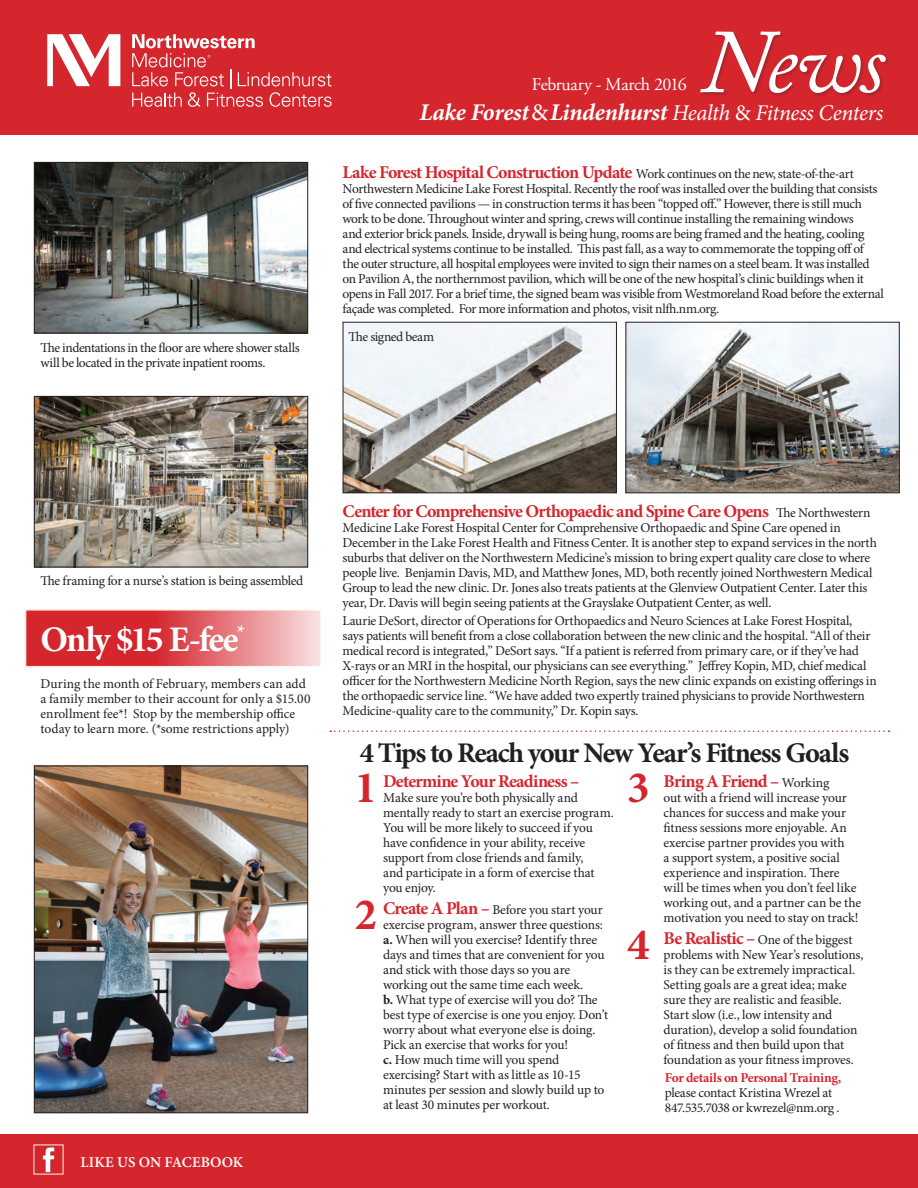
<style>
.page{position:relative;width:918px;height:1188px;background:#fff}
.page>*{position:absolute;margin:0;border:0;box-sizing:border-box;transform-origin:0 0}
.t1{font:italic 90px "Adobe Caslon Pro";color:#fff}
.t2{font:700 45px "Minion Pro";color:#d5262e}
.t3{font:700 36px "Minion Pro";letter-spacing:-.05em;color:#fff}
.t4{font:700 28.5px "Minion Pro";letter-spacing:-.045em;color:#231f20}
.t5{font:italic 700 24px "Minion Pro";letter-spacing:-.015em;color:#fff}
.t6{font:700 18px "Minion Pro";letter-spacing:-.045em;color:#d5262e}
.t7{font:18px "Adobe Garamond Pro";letter-spacing:-.02em;color:#fff}
.t8{font:600 15px "Minion Pro";letter-spacing:.005em;color:#fff}
.t9{font:13.5px/15px "Minion Pro";letter-spacing:-.02em;color:#231f20}
.t10{font:700 13.5px "Minion Pro";letter-spacing:-.02em;color:#d5262e}
.s1{font-weight:500;font-style:normal}
.s2{font-weight:400;font-size:22.5px}
.s3{font-weight:400;font-style:normal;font-size:22.5px}
.s4{font-weight:700;font-size:18px;color:#d5262e}
.s5{font-weight:400;font-size:13.5px;color:#231f20}
.s6{font-weight:700}
</style>
<div class="page">
<div style="left:0;top:0;width:918px;height:135px;background:#d5262e"></div>
<div style="left:0;top:1134px;width:918px;height:54px;background:#d5262e"></div>
<svg style="left:25px;top:609px;width:296px;height:58px;background:#e06368"></svg>
<div style="left:700px;top:31px;width:190px;height:66px;background:#231f20;opacity:.27"></div>
<img style="left:42px;top:1147px;width:13px;height:26px">
<svg style="left:330px;top:730px;width:560px;height:2px"></svg>
<svg style="left:47px;top:34px;width:73px;height:52px"></svg>
<svg style="left:132px;top:34px;width:200px;height:73px"></svg>
<img style="left:36px;top:768px;width:270px;height:343px">
<div style="left:34px;top:766px;width:274px;height:347px;border:1px solid #231f20"></div>
<img style="left:36px;top:164px;width:270px;height:167px">
<div style="left:34px;top:162px;width:274px;height:171px;border:1px solid #231f20"></div>
<img style="left:36px;top:398px;width:270px;height:167px">
<div style="left:34px;top:396px;width:274px;height:171px;border:1px solid #231f20"></div>
<img style="left:345px;top:324px;width:270px;height:167px">
<div style="left:343px;top:322px;width:274px;height:171px;border:1px solid #231f20"></div>
<img style="left:628px;top:324px;width:270px;height:167px">
<div style="left:626px;top:322px;width:274px;height:171px;border:1px solid #231f20"></div>
<p class="t9" style="left:40px;top:340px;width:261px">The indentations in the floor are where shower stalls will be located in the private inpatient rooms.</p>
<h3 class="t7" style="left:532px;top:73px;width:157px">February - March 2016</h3>
<h1 class="t1" style="left:702px;top:8px;width:185px">News</h1>
<h3 class="t5" style="left:419px;top:95px;width:466px">Lake Forest <span class="s1">&amp;</span> Lindenhurst <span class="s2">Health</span> <span class="s3">&amp;</span> <span class="s2">Fitness Centers</span></h3>
<p class="t9" style="left:343px;top:167px;width:543px"><span class="s4">Lake Forest Hospital Construction Update</span> Work continues on the new, state-of-the-art Northwestern Medicine Lake Forest Hospital. Recently the roof was installed over the building that consists of five connected pavilions — in construction terms it has been “topped off.” However, there is still much work to be done. Throughout winter and spring, crews will continue installing the remaining windows<br>and exterior brick panels. Inside, drywall is being hung, rooms are being framed and the heating, cooling and electrical systems continue to be installed. This past fall, as a way to commemorate the topping off of<br>the outer structure, all hospital employees were invited to sign their names on a steel beam. It was installed on Pavilion A, the northernmost pavilion, which will be one of the new hospital’s clinic buildings when it opens in Fall 2017. For a brief time, the signed beam was visible from Westmoreland Road before the external façade was completed. For more information and photos, visit nlfh.nm.org.</p>
<p class="t9" style="left:349px;top:329px;width:87px">The signed beam</p>
<p class="t9" style="left:40px;top:573px;width:264px">The framing for a nurse’s station is being assembled</p>
<h3 class="t3" style="left:40px;top:614px;width:206px">Only $15 E-fee<sup>*</sup></h3>
<p class="t9" style="left:40px;top:676px;width:272px">During the month of February, members can add a family member to their account for only a $15.00 enrollment fee*! Stop by the membership office today to learn more. (*some restrictions apply)</p>
<p class="t8" style="left:80px;top:1152px;width:164px">LIKE US ON FACEBOOK</p>
<h3 class="t6" style="left:343px;top:498px;width:529px">Center for Comprehensive Orthopaedic and Spine Care Opens <span class="s5">The Northwestern</span></h3>
<p class="t9" style="left:343px;top:520px;width:536px">Medicine Lake Forest Hospital Center for Comprehensive Orthopaedic and Spine Care opened in December in the Lake Forest Health and Fitness Center. It is another step to expand services in the north suburbs that deliver on the Northwestern Medicine’s mission to bring expert quality care close to where people live. Benjamin Davis, MD, and Matthew Jones, MD, both recently joined Northwestern Medical Group to lead the new clinic. Dr. Jones also treats patients at the Glenview Outpatient Center. Later this year, Dr. Davis will begin seeing patients at the Grayslake Outpatient Center, as well.</p>
<p class="t9" style="left:343px;top:613px;width:536px">Laurie DeSort, director of Operations for Orthopaedics and Neuro Sciences at Lake Forest Hospital,<br>says patients will benefit from a close collaboration between the new clinic and the hospital. “All of their medical record is integrated,” DeSort says. “If a patient is referred from primary care, or if they’ve had X-rays or an MRI in the hospital, our physicians can see everything.” Jeffrey Kopin, MD, chief medical officer for the Northwestern Medicine North Region, says the new clinic expands on existing offerings in the orthopaedic service line. “We have added two expertly trained physicians to provide Northwestern Medicine-quality care to the community,” Dr. Kopin says.</p>
<h3 class="t4" style="left:360px;top:733px;width:491px">4 Tips to Reach your New Year’s Fitness Goals</h3>
<h2 class="t2" style="left:354px;top:756px;width:24px">1</h2>
<h3 class="t6" style="left:383px;top:769px;width:198px">Determine Your Readiness –</h3>
<p class="t9" style="left:383px;top:790px;width:232px">Make sure you’re both physically and mentally ready to start an exercise program.<br>You will be more likely to succeed if you have confidence in your ability, receive support from close friends and family,<br>and participate in a form of exercise that you enjoy.</p>
<h2 class="t2" style="left:354px;top:883px;width:24px">2</h2>
<p class="t9" style="left:383px;top:902px;width:227px"><span class="s4">Create A Plan –</span> Before you start your exercise program, answer three questions: <span class="s6">a.</span> When will you exercise? Identify three days and times that are convenient for you and stick with those days so you are working out the same time each week.<br><span class="s6">b.</span> What type of exercise will you do? The best type of exercise is one you enjoy. Don’t worry about what everyone else is doing.<br>Pick an exercise that works for you!<br><span class="s6">c.</span> How much time will you spend exercising? Start with as little as 10-15 minutes per session and slowly build up to at least 30 minutes per workout.</p>
<h2 class="t2" style="left:627px;top:756px;width:24px">3</h2>
<h3 class="t6" style="left:664px;top:769px;width:167px">Bring A Friend – <span class="s5">Working</span></h3>
<p class="t9" style="left:664px;top:790px;width:199px">out with a friend will increase your chances for success and make your fitness sessions more enjoyable. An exercise partner provides you with<br>a support system, a positive social experience and inspiration. There will be times when you don’t feel like working out, and a partner can be the motivation you need to stay on track!</p>
<h2 class="t2" style="left:627px;top:913px;width:24px">4</h2>
<p class="t9" style="left:664px;top:932px;width:202px"><span class="s4">Be Realistic –</span> One of the biggest problems with New Year’s resolutions, is they can be extremely impractical.<br>Setting goals are a great idea; make sure they are realistic and feasible.<br>Start slow (i.e., low intensity and duration), develop a solid foundation of fitness and then build upon that foundation as your fitness improves.</p>
<p class="t10" style="left:665px;top:1068px;width:178px">For details on Personal Training,</p>
<p class="t9" style="left:665px;top:1085px;width:176px">please contact Kristina Wrezel at<br>847.535.7038 or kwrezel@nm.org .</p>
</div>
